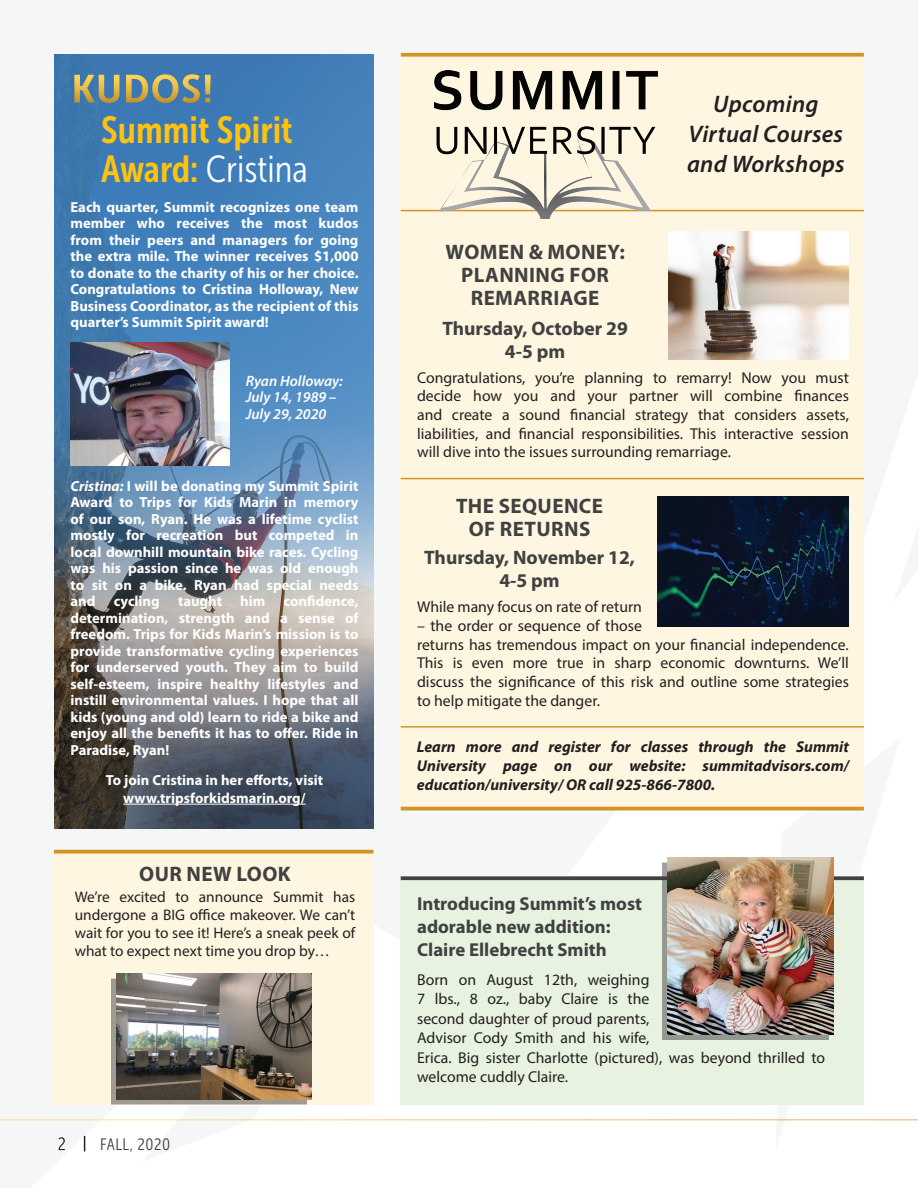
<style>
.page{position:relative;width:918px;height:1188px;background:#fff}
.page>*{position:absolute;margin:0;border:0;box-sizing:border-box;transform-origin:0 0}
.t1{font:37.5px "Museo Sans Cond 300";color:#fff}
.t2{font:37.5px "Museo Sans Cond 700";color:#fec210}
.t3{font:italic 600 24px/30px "Myriad Pro";letter-spacing:.01em;color:#231f20;text-align:center}
.t4{font:700 21px/23.2px "Myriad Pro";letter-spacing:.02em;color:#404140;text-align:center}
.t5{font:700 19.5px/23.2px "Myriad Pro";color:#404140;text-align:center}
.t6{font:700 18.75px/23.2px "Myriad Pro";color:#404140}
.t7{font:16.5px "Museo Sans Cond 300";letter-spacing:.03em;color:#3e3e3f}
.t8{font:15.75px/18.8px "Myriad Pro";color:#231f20}
.t9{font:italic 700 15.75px/18.8px "Myriad Pro";color:#231f20;text-align:justify}
.t10{font:15.3px/18px "Myriad Pro";color:#231f20;text-align:justify}
.t11{font:italic 600 15px/16.5px "Myriad Pro";color:#fff}
.t12{font:700 14.7px/16.5px "Myriad Pro";color:#fff;text-align:justify}
.s1{font-family:"Museo Sans Cond 700";color:#fec210}
.s2{font-style:italic}
</style>
<div class="page">
<div style="left:54px;top:850px;width:320px;height:254px;background:#fef6e1"></div>
<div style="left:401px;top:876px;width:463px;height:228px;background:#e7f2e0"></div>
<svg style="left:84px;top:1136px;width:1px;height:15px"></svg>
<svg style="left:58px;top:1137px;width:7px;height:13px"></svg>
<svg style="left:54px;top:54px;width:320px;height:775px;background:#5b7d9e"></svg>
<hr style="left:123px;top:804px;width:183px;height:1px;background:#fff">
<div style="left:401px;top:56px;width:463px;height:754px;background:#fef6e1"></div>
<svg style="left:401px;top:53px;width:463px;height:4px;background:#d89c38"></svg>
<hr style="left:401px;top:807px;width:463px;height:3px;background:#d59327">
<svg style="left:401px;top:876px;width:463px;height:4px"></svg>
<hr style="left:401px;top:478px;width:463px;height:1px;background:#d59327">
<hr style="left:401px;top:726px;width:463px;height:2px;background:#d59327">
<hr style="left:401px;top:210px;width:463px;height:1px;background:#d59327">
<img style="left:668px;top:231px;width:181px;height:129px">
<img style="left:71px;top:343px;width:158px;height:122px">
<img style="left:434px;top:70px;width:224px;height:148px">
<div style="left:662px;top:862px;width:167px;height:178px;background:#404140;opacity:.5"></div>
<img style="left:667px;top:857px;width:167px;height:177px">
<svg style="left:54px;top:850px;width:320px;height:4px"></svg>
<div style="left:111px;top:978px;width:195px;height:126px;background:#404140;opacity:.5"></div>
<img style="left:116px;top:973px;width:195px;height:126px">
<img style="left:657px;top:496px;width:192px;height:131px">
<svg style="left:74px;top:74px;width:137px;height:29px;background:#879380"></svg>
<h1 class="t2" style="left:101px;top:109px;width:193px">Summit Spirit</h1>
<h1 class="t1" style="left:101px;top:149px;width:208px"><span class="s1">Award:</span> Cristina</h1>
<p class="t12" style="left:71px;top:198px;width:290px">Each quarter, Summit recognizes one team member who receives the most kudos from their peers and managers for going the extra mile. The winner receives $1,000 to donate to the charity of his or her choice.<br>Congratulations to Cristina Holloway, New Business Coordinator, as the recipient of this quarter’s Summit Spirit award!</p>
<p class="t11" style="left:246px;top:372px;width:99px">Ryan Holloway:<br>July 14, 1989 –<br>July 29, 2020</p>
<p class="t12" style="left:71px;top:477px;width:290px"><span class="s2">Cristina:</span> I will be donating my Summit Spirit Award to Trips for Kids Marin in memory of our son, Ryan. He was a lifetime cyclist mostly for recreation but competed in local downhill mountain bike races. Cycling was his passion since he was old enough to sit on a bike. Ryan had special needs and cycling taught him confidence, determination, strength and a sense of freedom. Trips for Kids Marin’s mission is to provide transformative cycling experiences for underserved youth. They aim to build self-esteem, inspire healthy lifestyles and instill environmental values. I hope that all kids (young and old) learn to ride a bike and enjoy all the benefits it has to offer. Ride in Paradise, Ryan!</p>
<p class="t12" style="left:106px;top:770px;width:219px;line-height:18px;text-align:center">To join Cristina in her efforts, visit www.tripsforkidsmarin.org/</p>
<h2 class="t3" style="left:687px;top:89px;width:159px">Upcoming<br>Virtual Courses and Workshops</h2>
<h3 class="t4" style="left:446px;top:239px;width:181px">WOMEN &amp; MONEY:<br>PLANNING FOR<br>REMARRIAGE</h3>
<h3 class="t5" style="left:442px;top:316px;width:187px">Thursday, October 29<br>4-5 pm</h3>
<p class="t8" style="left:417px;top:368px;width:433px;text-align:justify">Congratulations, you’re planning to remarry! Now you must decide how you and your partner will combine finances and create a sound financial strategy that considers assets, liabilities, and financial responsibilities. This interactive session will dive into the issues surrounding remarriage.</p>
<h3 class="t4" style="left:456px;top:494px;width:148px">THE SEQUENCE<br>OF RETURNS</h3>
<h3 class="t5" style="left:424px;top:545px;width:212px">Thursday, November 12,<br>4-5 pm</h3>
<p class="t8" style="left:417px;top:597px;width:226px">While many focus on rate of return</p>
<p class="t8" style="left:417px;top:616px;width:433px">– the order or sequence of those<br>returns has tremendous impact on your financial independence.<br>This is even more true in sharp economic downturns. We’ll discuss the significance of this risk and outline some strategies to help mitigate the danger.</p>
<p class="t9" style="left:417px;top:737px;width:434px">Learn more and register for classes through the Summit University page on our website: summitadvisors.com/ education/university/ OR call 925-866-7800.</p>
<h3 class="t4" style="left:139px;top:861px;width:153px">OUR NEW LOOK</h3>
<p class="t10" style="left:75px;top:887px;width:282px">We’re excited to announce Summit has undergone a BIG office makeover. We can’t wait for you to see it! Here’s a sneak peek of what to expect next time you drop by…</p>
<p class="t6" style="left:417px;top:891px;width:226px">Introducing Summit’s most adorable new addition:<br>Claire Ellebrecht Smith</p>
<p class="t8" style="left:417px;top:970px;width:410px;line-height:19.5px">Born on August 12th, weighing<br>7 lbs., 8 oz., baby Claire is the<br>second daughter of proud parents,<br>Advisor Cody Smith and his wife,<br>Erica. Big sister Charlotte (pictured), was beyond thrilled to welcome cuddly Claire.</p>
<p class="t7" style="left:100px;top:1135px;width:71px">FALL, 2020</p>
</div>
